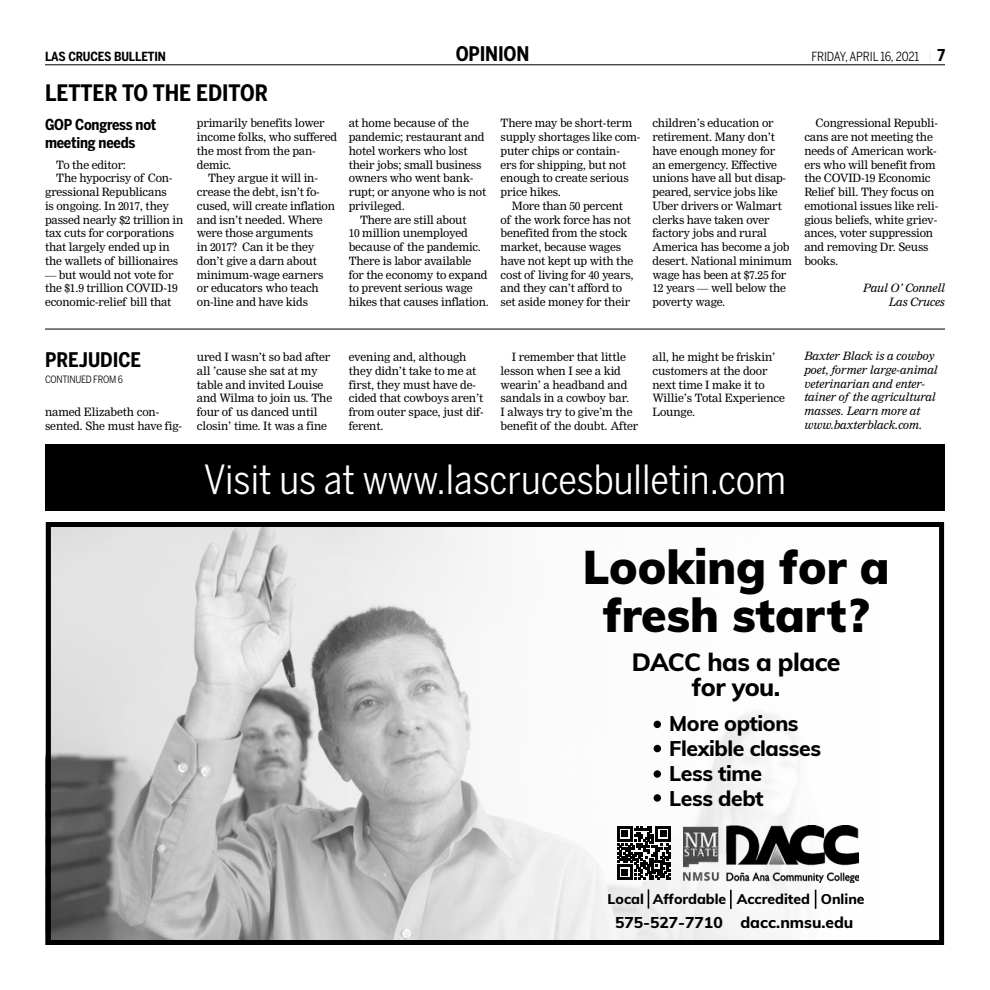
<style>
.page{position:relative;width:990px;height:990px;background:#fff}
.page>*{position:absolute;margin:0;border:0;box-sizing:border-box;transform-origin:0 0}
.t1{font:900 46.25px/48.8px "Muli";color:#000;text-align:center}
.t2{font:39.88px "Benton Sans Cond";color:#fff}
.t3{font:800 25px/25px "Muli";letter-spacing:-.02em;color:#000;text-align:center}
.t4{font:700 22.5px "Benton Sans Cond";color:#000}
.t5{font:800 21.25px/25px "Muli";letter-spacing:-.02em;color:#000}
.t6{font:700 20px "Benton Sans Cond";color:#000}
.t7{font:800 15.62px "Muli";color:#000}
.t8{font:700 15px/18px "Benton Sans Cond";letter-spacing:-.015em;color:#000}
.t9{font:800 14.12px "Muli";color:#000}
.t10{font:12.5px "Benton Sans Cond";letter-spacing:-.01em;color:#000}
.t11{font:700 12.5px "Benton Sans Cond";letter-spacing:-.01em;color:#000}
.t12{font:11.25px/13.8px "Nimrod MT Std";letter-spacing:-.015em;color:#000}
.t13{font:italic 11.25px/13.8px "Nimrod MT Std";letter-spacing:-.005em;color:#000}
.t14{font:10px "Benton Sans Cond";letter-spacing:-.025em;color:#000}
.s1{font-family:"Myriad Pro";font-size:10px;color:#e9e5e4}
.s2{font-weight:700;font-size:16.25px}
</style>
<div class="page">
<hr style="left:45px;top:329px;width:900px;height:1px;background:#000">
<div style="left:45px;top:445px;width:900px;height:66px;background:#000"></div>
<hr style="left:45px;top:64px;width:900px;height:1px;background:#000">
<svg style="left:52px;top:528px;width:283px;height:411px;background:#bdbdbd"></svg>
<svg style="left:335px;top:528px;width:524px;height:411px"></svg>
<div style="left:46px;top:522px;width:898px;height:423px;border:5px solid #000"></div>
<svg style="left:617px;top:826px;width:54px;height:54px"></svg>
<img style="left:684px;top:825px;width:174px;height:57px">
<svg style="left:730px;top:890px;width:2px;height:19px"></svg>
<svg style="left:815px;top:890px;width:1px;height:19px"></svg>
<svg style="left:648px;top:889px;width:1px;height:20px"></svg>
<div style="left:654px;top:721px;width:7px;height:7px;background:#000;border-radius:50%"></div>
<div style="left:654px;top:745px;width:7px;height:7px;background:#000;border-radius:50%"></div>
<div style="left:654px;top:770px;width:7px;height:8px;background:#000;border-radius:50%"></div>
<div style="left:654px;top:794px;width:7px;height:8px;background:#000;border-radius:50%"></div>
<p class="t11" style="left:45px;top:49px;width:123px">LAS CRUCES BULLETIN</p>
<h3 class="t6" style="left:456px;top:42px;width:75px">OPINION</h3>
<p class="t10" style="left:811px;top:49px;width:135px">FRIDAY, APRIL 16, 2021 <span class="s1">|</span> <span class="s2">7</span></p>
<h3 class="t4" style="left:45px;top:79px;width:225px">LETTER TO THE EDITOR</h3>
<h3 class="t8" style="left:45px;top:115px;width:113px">GOP Congress not meeting needs</h3>
<p class="t12" style="left:56px;top:158px;width:71px">To the editor:</p>
<p class="t12" style="left:56px;top:172px;width:118px">The hypocrisy of Con-</p>
<p class="t12" style="left:45px;top:185px;width:123px">gressional Republicans</p>
<p class="t12" style="left:45px;top:199px;width:126px">is ongoing. In 2017, they</p>
<p class="t12" style="left:45px;top:213px;width:140px">passed nearly $2 trillion in</p>
<p class="t12" style="left:45px;top:227px;width:131px">tax cuts for corporations</p>
<p class="t12" style="left:45px;top:240px;width:126px">that largely ended up in</p>
<p class="t12" style="left:45px;top:254px;width:135px">the wallets of billionaires</p>
<p class="t12" style="left:45px;top:268px;width:134px">— but would not vote for the $1.9 trillion COVID-19 economic-relief bill that</p>
<p class="t12" style="left:197px;top:117px;width:129px">primarily benefits lower</p>
<p class="t12" style="left:197px;top:130px;width:142px">income folks, who suffered</p>
<p class="t12" style="left:197px;top:144px;width:120px">the most from the pan-</p>
<p class="t12" style="left:197px;top:158px;width:36px">demic.</p>
<p class="t12" style="left:208px;top:172px;width:111px">They argue it will in-</p>
<p class="t12" style="left:197px;top:185px;width:125px">crease the debt, isn’t fo-</p>
<p class="t12" style="left:197px;top:199px;width:140px">cused, will create inflation</p>
<p class="t12" style="left:197px;top:213px;width:127px">and isn’t needed. Where</p>
<p class="t12" style="left:197px;top:227px;width:118px">were those arguments</p>
<p class="t12" style="left:197px;top:240px;width:119px">in 2017? Can it be they</p>
<p class="t12" style="left:197px;top:254px;width:122px">don’t give a darn about</p>
<p class="t12" style="left:197px;top:268px;width:128px">minimum-wage earners</p>
<p class="t12" style="left:197px;top:282px;width:124px">or educators who teach</p>
<p class="t12" style="left:197px;top:295px;width:113px">on-line and have kids</p>
<p class="t12" style="left:349px;top:117px;width:122px">at home because of the</p>
<p class="t12" style="left:349px;top:130px;width:137px">pandemic; restaurant and</p>
<p class="t12" style="left:349px;top:144px;width:120px">hotel workers who lost</p>
<p class="t12" style="left:349px;top:158px;width:134px">their jobs; small business</p>
<p class="t12" style="left:349px;top:172px;width:126px">owners who went bank-</p>
<p class="t12" style="left:349px;top:185px;width:139px">rupt; or anyone who is not</p>
<p class="t12" style="left:349px;top:199px;width:58px">privileged.</p>
<p class="t12" style="left:360px;top:213px;width:108px">There are still about</p>
<p class="t12" style="left:349px;top:227px;width:121px">10 million unemployed</p>
<p class="t12" style="left:349px;top:240px;width:134px">because of the pandemic.</p>
<p class="t12" style="left:349px;top:254px;width:124px">There is labor available</p>
<p class="t12" style="left:349px;top:268px;width:140px">for the economy to expand</p>
<p class="t12" style="left:349px;top:282px;width:125px">to prevent serious wage</p>
<p class="t12" style="left:349px;top:295px;width:142px">hikes that causes inflation.</p>
<p class="t12" style="left:501px;top:117px;width:133px">There may be short-term</p>
<p class="t12" style="left:501px;top:130px;width:141px">supply shortages like com-</p>
<p class="t12" style="left:501px;top:144px;width:121px">puter chips or contain-</p>
<p class="t12" style="left:501px;top:158px;width:127px">ers for shipping, but not</p>
<p class="t12" style="left:501px;top:172px;width:130px">enough to create serious</p>
<p class="t12" style="left:501px;top:185px;width:62px">price hikes.</p>
<p class="t12" style="left:512px;top:199px;width:113px">More than 50 percent</p>
<p class="t12" style="left:501px;top:213px;width:132px">of the work force has not</p>
<p class="t12" style="left:501px;top:227px;width:128px">benefited from the stock</p>
<p class="t12" style="left:501px;top:240px;width:122px">market, because wages</p>
<p class="t12" style="left:501px;top:254px;width:134px">have not kept up with the</p>
<p class="t12" style="left:501px;top:268px;width:134px">cost of living for 40 years,</p>
<p class="t12" style="left:501px;top:282px;width:123px">and they can’t afford to</p>
<p class="t12" style="left:501px;top:295px;width:131px">set aside money for their</p>
<p class="t12" style="left:652px;top:117px;width:141px">children’s education or retirement. Many don’t have enough money for<br>an emergency. Effective unions have all but disap&shy;peared, service jobs like<br>Uber drivers or Walmart clerks have taken over factory jobs and rural<br>America has become a job desert. National minimum wage has been at $7.25 for<br>12 years — well below the poverty wage.</p>
<p class="t12" style="left:804px;top:117px;width:136px;text-indent:11px">Congressional Republi&shy;cans are not meeting the needs of American work&shy;ers who will benefit from the COVID-19 Economic<br>Relief bill. They focus on emotional issues like reli&shy;gious beliefs, white griev&shy;ances, voter suppression and removing Dr. Seuss books.</p>
<p class="t13" style="left:863px;top:282px;width:83px;text-align:right">Paul O’ Connell<br>Las Cruces</p>
<h3 class="t6" style="left:45px;top:348px;width:98px">PREJUDICE</h3>
<p class="t14" style="left:45px;top:373px;width:79px">CONTINUED FROM 6</p>
<p class="t12" style="left:45px;top:405px;width:139px">named Elizabeth con&shy;sented. She must have fig-</p>
<p class="t12" style="left:197px;top:350px;width:137px">ured I wasn’t so bad after all ’cause she sat at my table and invited Louise and Wilma to join us. The four of us danced until closin’ time. It was a fine</p>
<p class="t12" style="left:349px;top:350px;width:136px">evening and, although they didn’t take to me at first, they must have de&shy;cided that cowboys aren’t from outer space, just dif&shy;ferent.</p>
<p class="t12" style="left:501px;top:350px;width:139px;text-indent:11px">I remember that little lesson when I see a kid wearin’ a headband and sandals in a cowboy bar.<br>I always try to give’m the benefit of the doubt. After</p>
<p class="t12" style="left:652px;top:350px;width:134px">all, he might be friskin’ customers at the door next time I make it to<br>Willie’s Total Experience<br>Lounge.</p>
<p class="t13" style="left:804px;top:349px;width:135px">Baxter Black is a cowboy poet, former large-animal veterinarian and enter&shy;tainer of the agricultural masses. Learn more at www.baxterblack.com.</p>
<h2 class="t2" style="left:204px;top:456px;width:584px">Visit us at www.lascrucesbulletin.com</h2>
<h1 class="t1" style="left:583px;top:540px;width:309px">Looking for a fresh start?</h1>
<h3 class="t3" style="left:632px;top:648px;width:210px">DACC has a place for you.</h3>
<h3 class="t5" style="left:669px;top:710px;width:153px">More options<br>Flexible classes<br>Less time<br>Less debt</h3>
<p class="t9" style="left:608px;top:888px;width:204px">Local Affordable Accredited</p>
<h3 class="t7" style="left:615px;top:911px;width:240px">575-527-7710 dacc.nmsu.edu</h3>
<p class="t9" style="left:821px;top:888px;width:45px">Online</p>
</div>
